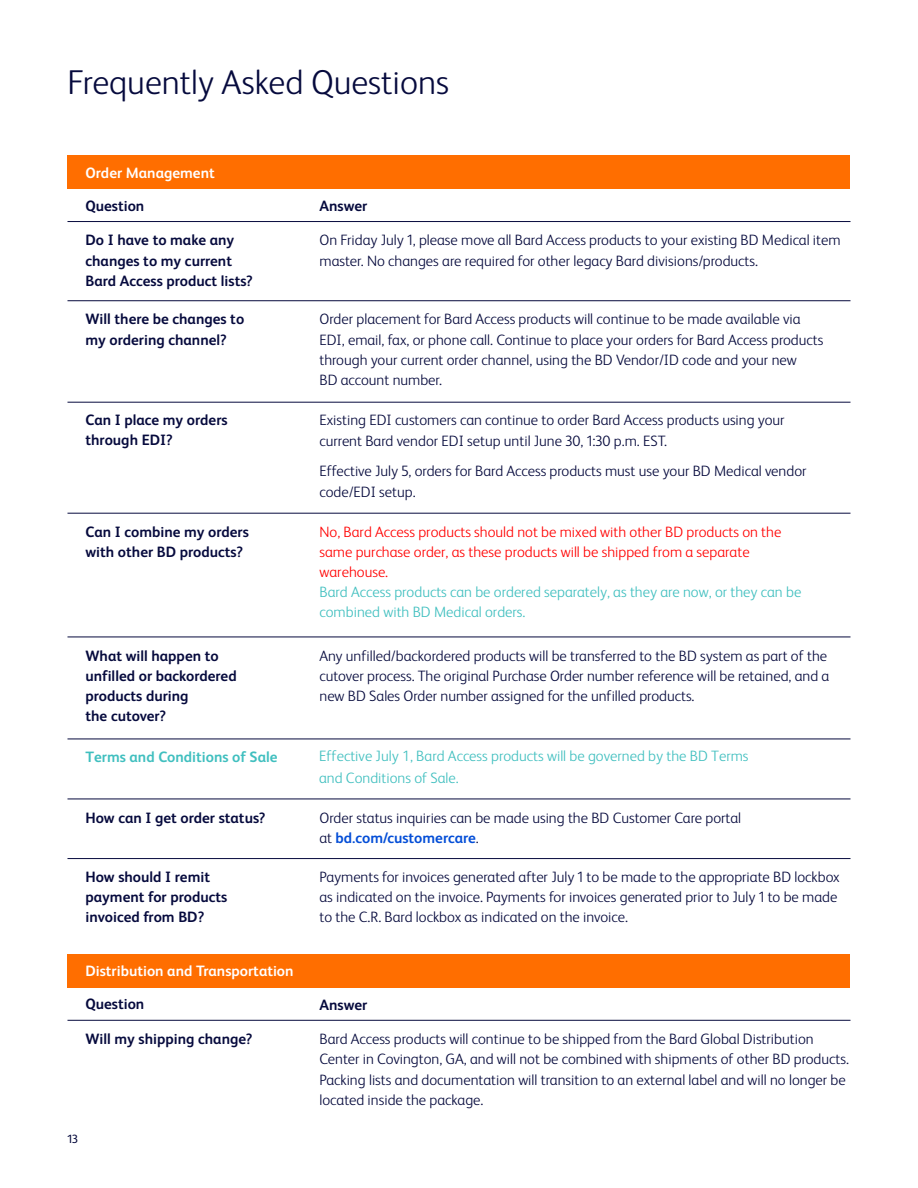
<style>
.page{position:relative;width:918px;height:1188px;background:#fff}
.page>*{position:absolute;margin:0;border:0;box-sizing:border-box;transform-origin:0 0}
.t1{font:300 34.5px "FS Albert Pro";color:#060a3d}
.t2{font:300 15px/20.2px "FS Albert Pro";color:#060a3d}
.t3{font:700 15px/20.2px "FS Albert Pro";color:#060a3d}
.t4{font:300 15px/20.2px "FS Albert Pro";color:#40bfbf}
.t5{font:300 15px/19.8px "FS Albert Pro";color:#f00}
.t6{font:700 15px "FS Albert Pro";color:#fff}
.t7{font:700 15px "FS Albert Pro";color:#40bfbf}
.t8{font:12px "FS Albert Pro";color:#060a3d}
.s1{font-weight:700;color:#044ed7}
</style>
<div class="page">
<div style="left:68px;top:155px;width:782px;height:33px;background:#ff6e00"></div>
<div style="left:68px;top:954px;width:782px;height:33px;background:#ff6e00"></div>
<hr style="left:68px;top:221px;width:782px;height:1px;background:#060a3d">
<hr style="left:68px;top:1020px;width:782px;height:1px;background:#060a3d">
<hr style="left:68px;top:300px;width:782px;height:1px;background:#060a3d">
<hr style="left:68px;top:402px;width:782px;height:1px;background:#060a3d">
<hr style="left:68px;top:513px;width:782px;height:1px;background:#060a3d">
<hr style="left:68px;top:637px;width:782px;height:1px;background:#060a3d">
<hr style="left:68px;top:799px;width:782px;height:1px;background:#060a3d">
<hr style="left:68px;top:858px;width:782px;height:1px;background:#060a3d">
<hr style="left:68px;top:739px;width:782px;height:1px;background:#060a3d">
<h1 class="t1" style="left:68px;top:59px;width:383px">Frequently Asked Questions</h1>
<p class="t6" style="left:86px;top:162px;width:131px">Order Management</p>
<p class="t3" style="left:86px;top:195px;width:60px">Question</p>
<p class="t3" style="left:86px;top:229px;width:169px">Do I have to make any changes to my current<br>Bard Access product lists?</p>
<p class="t3" style="left:86px;top:308px;width:160px">Will there be changes to my ordering channel?</p>
<p class="t3" style="left:86px;top:409px;width:144px">Can I place my orders through EDI?</p>
<p class="t3" style="left:86px;top:521px;width:165px">Can I combine my orders with other BD products?</p>
<p class="t3" style="left:86px;top:645px;width:153px">What will happen to unfilled or backordered products during<br>the cutover?</p>
<p class="t3" style="left:320px;top:195px;width:49px">Answer</p>
<p class="t2" style="left:320px;top:229px;width:523px">On Friday July 1, please move all Bard Access products to your existing BD Medical item master. No changes are required for other legacy Bard divisions/products.</p>
<p class="t2" style="left:320px;top:308px;width:505px">Order placement for Bard Access products will continue to be made available via EDI, email, fax, or phone call. Continue to place your orders for Bard Access products through your current order channel, using the BD Vendor/ID code and your new<br>BD account number.</p>
<p class="t2" style="left:320px;top:409px;width:467px">Existing EDI customers can continue to order Bard Access products using your current Bard vendor EDI setup until June 30, 1:30 p.m. EST.</p>
<p class="t2" style="left:320px;top:460px;width:489px">Effective July 5, orders for Bard Access products must use your BD Medical vendor code/EDI setup.</p>
<p class="t5" style="left:320px;top:521px;width:463px">No, Bard Access products should not be mixed with other BD products on the same purchase order, as these products will be shipped from a separate warehouse.</p>
<p class="t4" style="left:320px;top:581px;width:483px">Bard Access products can be ordered separately, as they are now, or they can be combined with BD Medical orders.</p>
<p class="t2" style="left:320px;top:645px;width:511px">Any unfilled/backordered products will be transferred to the BD system as part of the cutover process. The original Purchase Order number reference will be retained, and a new BD Sales Order number assigned for the unfilled products.</p>
<p class="t7" style="left:86px;top:747px;width:194px">Terms and Conditions of Sale</p>
<p class="t4" style="left:319px;top:744px;width:431px;line-height:21.5px">Effective July 1, Bard Access products will be governed by the BD Terms and Conditions of Sale.</p>
<p class="t3" style="left:86px;top:807px;width:181px">How can I get order status?</p>
<p class="t3" style="left:86px;top:866px;width:143px">How should I remit payment for products invoiced from BD?</p>
<p class="t6" style="left:86px;top:961px;width:210px">Distribution and Transportation</p>
<p class="t3" style="left:86px;top:993px;width:60px">Question</p>
<p class="t3" style="left:86px;top:1028px;width:169px">Will my shipping change?</p>
<p class="t8" style="left:68px;top:1131px;width:12px">13</p>
<p class="t2" style="left:320px;top:807px;width:423px">Order status inquiries can be made using the BD Customer Care portal at <span class="s1">bd.com/customercare</span>.</p>
<p class="t2" style="left:320px;top:866px;width:522px">Payments for invoices generated after July 1 to be made to the appropriate BD lockbox as indicated on the invoice. Payments for invoices generated prior to July 1 to be made to the C.R. Bard lockbox as indicated on the invoice.</p>
<p class="t3" style="left:320px;top:994px;width:49px">Answer</p>
<p class="t2" style="left:320px;top:1028px;width:531px">Bard Access products will continue to be shipped from the Bard Global Distribution Center in Covington, GA, and will not be combined with shipments of other BD products.<br>Packing lists and documentation will transition to an external label and will no longer be located inside the package.</p>
</div>
